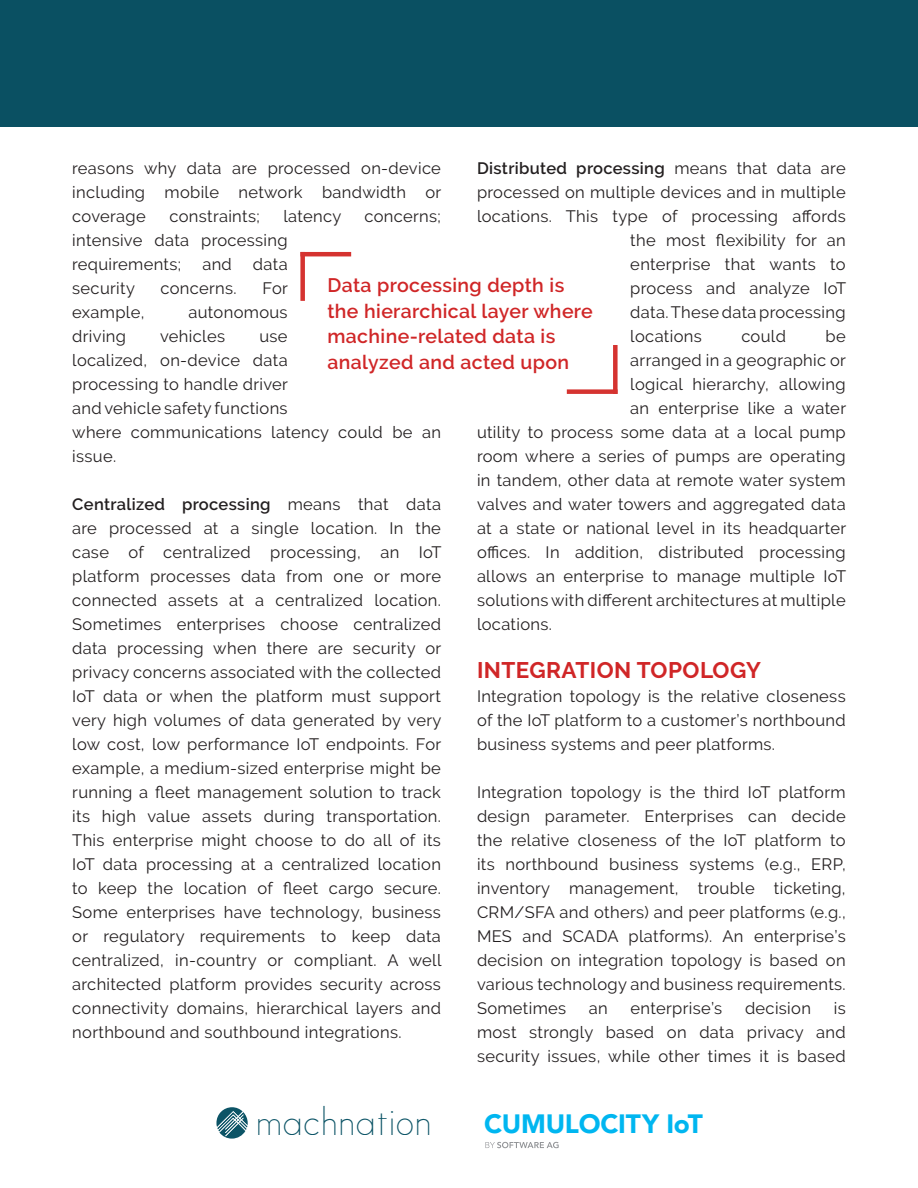
<style>
.page{position:relative;width:918px;height:1188px;background:#fff}
.page>*{position:absolute;margin:0;border:0;box-sizing:border-box;transform-origin:0 0}
.t1{font:36.75px "Satellite";color:#0c5466}
.t2{font:900 26.25px "Avenir LT Std";letter-spacing:-.01em;color:#00b6f0}
.Body_header{font:700 22.5px "Raleway";letter-spacing:.02em;color:#d02627}
.Heading_2_New{font:600 19.5px/25.5px "Raleway";letter-spacing:.02em;color:#d02627}
.Body_copy{font:16.5px/24px "Raleway";letter-spacing:.02em;color:#231f20;text-align:justify}
.Body_copy-2{font:600 16.5px "Raleway";letter-spacing:.02em;color:#231f20}
.s1{font-weight:400}
.s2{font-weight:600}
</style>
<div class="page">
<div style="left:0;top:0;width:918px;height:126px;background:#0a5062"></div>
<div style="left:300px;top:252px;width:5px;height:49px;background:#d53330"></div>
<hr style="left:300px;top:252px;width:51px;height:4px;background:#d53330">
<div style="left:613px;top:345px;width:5px;height:49px;background:#d53330"></div>
<div style="left:567px;top:389px;width:51px;height:5px;background:#d53330"></div>
<svg style="left:216px;top:1107px;width:32px;height:32px"></svg>
<svg style="left:485px;top:1142px;width:74px;height:6px"></svg>
<p class="Body_copy" style="left:72px;top:156px;width:371px">reasons why data are processed on-device including mobile network bandwidth or coverage</p>
<p class="Body_copy-2" style="left:477px;top:159px;width:370px">Distributed processing <span class="s1">means that data are</span></p>
<p class="Body_copy" style="left:477px;top:180px;width:370px">processed on multiple devices and in multiple</p>
<p class="Body_copy" style="left:477px;top:204px;width:370px">locations. This type of processing affords</p>
<p class="Body_copy" style="left:630px;top:228px;width:217px">the most flexibility for an</p>
<p class="Body_copy" style="left:630px;top:252px;width:217px">enterprise that wants to</p>
<p class="Body_copy" style="left:630px;top:276px;width:217px">process and analyze IoT</p>
<p class="Body_copy" style="left:630px;top:300px;width:217px">data. These data processing</p>
<p class="Body_copy" style="left:630px;top:324px;width:73px">locations</p>
<p class="Body_copy" style="left:741px;top:324px;width:46px">could</p>
<p class="Body_copy" style="left:826px;top:324px;width:22px">be</p>
<p class="Body_copy" style="left:630px;top:348px;width:217px">arranged in a geographic or</p>
<p class="Body_copy" style="left:630px;top:372px;width:217px">logical hierarchy, allowing</p>
<p class="Body_copy" style="left:630px;top:396px;width:217px">an enterprise like a water</p>
<p class="Body_copy" style="left:477px;top:420px;width:370px">utility to process some data at a local pump</p>
<p class="Body_copy" style="left:477px;top:444px;width:370px">room where a series of pumps are operating</p>
<p class="Body_copy" style="left:477px;top:468px;width:370px">in tandem, other data at remote water system</p>
<p class="Body_copy" style="left:477px;top:492px;width:370px">valves and water towers and aggregated data</p>
<p class="Body_copy" style="left:477px;top:516px;width:371px">at a state or national level in its headquarter</p>
<p class="Body_copy" style="left:477px;top:540px;width:370px">offices. In addition, distributed processing</p>
<p class="Body_copy" style="left:477px;top:564px;width:371px">allows an enterprise to manage multiple IoT</p>
<p class="Body_copy" style="left:477px;top:588px;width:370px">solutions with different architectures at multiple</p>
<p class="Body_copy" style="left:477px;top:612px;width:76px">locations.</p>
<p class="Body_header" style="left:477px;top:657px;width:285px">INTEGRATION TOPOLOGY</p>
<p class="Body_copy" style="left:477px;top:684px;width:370px">Integration topology is the relative closeness of the IoT platform to a customer’s northbound business systems and peer platforms.</p>
<p class="Body_copy" style="left:477px;top:780px;width:370px">Integration topology is the third IoT platform design parameter. Enterprises can decide the relative closeness of the IoT platform to its northbound business systems (e.g., ERP, inventory management, trouble ticketing, CRM/SFA and others) and peer platforms (e.g., MES and SCADA platforms). An enterprise’s decision on integration topology is based on various technology and business requirements.<br>Sometimes</p>
<p class="Body_copy" style="left:169px;top:204px;width:92px">constraints;</p>
<p class="Body_copy" style="left:283px;top:204px;width:59px">latency</p>
<p class="Body_copy" style="left:364px;top:204px;width:78px">concerns;</p>
<p class="Body_copy" style="left:72px;top:228px;width:217px">intensive data processing requirements;</p>
<p class="Body_copy" style="left:202px;top:252px;width:31px">and</p>
<p class="Body_copy" style="left:253px;top:252px;width:36px">data</p>
<p class="Heading_2_New" style="left:327px;top:273px;width:267px">Data processing depth is the hierarchical layer where machine-related data is analyzed and acted upon</p>
<p class="Body_copy" style="left:72px;top:276px;width:64px">security</p>
<p class="Body_copy" style="left:160px;top:276px;width:78px">concerns.</p>
<p class="Body_copy" style="left:263px;top:276px;width:27px">For</p>
<p class="Body_copy" style="left:72px;top:300px;width:74px">example,</p>
<p class="Body_copy" style="left:189px;top:300px;width:101px">autonomous</p>
<p class="Body_copy" style="left:72px;top:324px;width:55px">driving</p>
<p class="Body_copy" style="left:160px;top:324px;width:66px">vehicles</p>
<p class="Body_copy" style="left:72px;top:324px;width:370px;text-align:left;text-indent:187px">use<br>localized, on-device data<br>processing to handle driver<br>and vehicle safety functions<br>where communications latency could be an issue.</p>
<p class="Body_copy" style="left:72px;top:492px;width:371px"><span class="s2">Centralized processing</span> means that data are processed at a single location. In the case of centralized processing, an IoT platform processes data from one or more connected assets at a centralized location.<br>Sometimes enterprises choose centralized data processing when there are security or privacy concerns associated with the collected IoT data or when the platform must support very high volumes of data generated by very low cost, low performance IoT endpoints. For example, a medium-sized enterprise might be running a fleet management solution to track its high value assets during transportation.<br>This enterprise might choose to do all of its IoT data processing at a centralized location to keep the location of fleet cargo secure.<br>Some enterprises have technology, business or regulatory requirements to keep data centralized, in-country or compliant. A well architected platform provides security across connectivity domains, hierarchical layers and northbound and southbound integrations.</p>
<p class="Body_copy" style="left:477px;top:996px;width:370px;text-indent:357px">is most strongly based on data privacy and security issues, while other times it is based</p>
<p class="Body_copy" style="left:589px;top:996px;width:20px">an</p>
<p class="Body_copy" style="left:631px;top:996px;width:93px">enterprise’s</p>
<p class="Body_copy" style="left:745px;top:996px;width:67px">decision</p>
<h1 class="t1" style="left:255px;top:1097px;width:178px">machnation</h1>
<h2 class="t2" style="left:484px;top:1108px;width:220px">CUMULOCITY IoT</h2>
</div>
